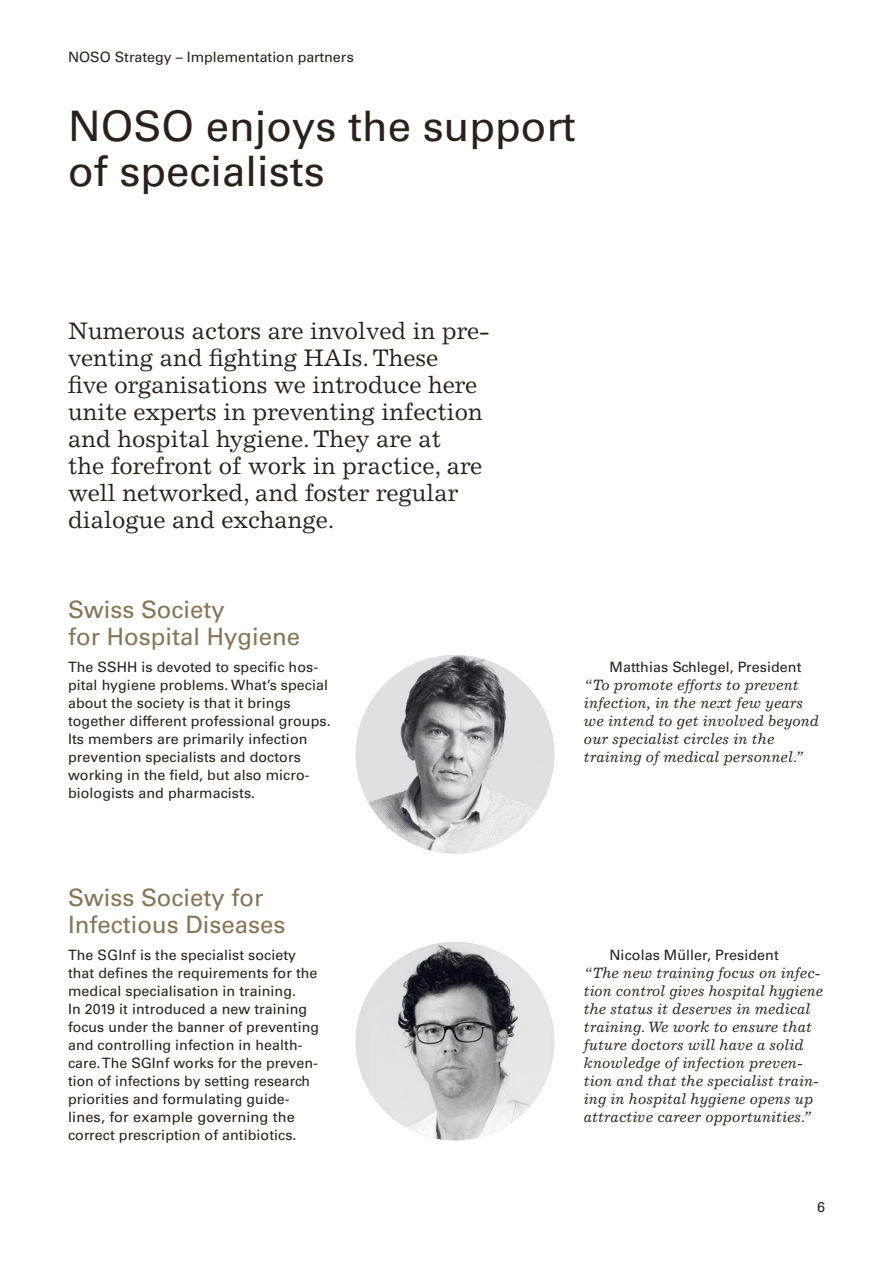
<style>
.page{position:relative;width:893px;height:1263px;background:#fff}
.page>*{position:absolute;margin:0;border:0;box-sizing:border-box;transform-origin:0 0}
.t1{font:42px/45px "Univers LT";color:#29211a}
.t2{font:24px/27px "Excelsior LT";color:#29211a}
.t3{font:24px/27px "Univers LT";color:#867554}
.t4{font:italic 15px/18px "Excelsior LT";color:#29211a}
.t5{font:14.25px/18px "Univers LT";letter-spacing:.005em;color:#29211a}
</style>
<div class="page">
<img style="left:356px;top:655px;width:198px;height:198px;border-radius:99px">
<img style="left:356px;top:942px;width:198px;height:198px;border-radius:99px">
<p class="t5" style="left:68px;top:48px;width:287px">NOSO Strategy – Implementation partners</p>
<h1 class="t1" style="left:68px;top:104px;width:509px">NOSO enjoys the support of specialists</h1>
<p class="t2" style="left:68px;top:317px;width:423px">Numerous actors are involved in pre&shy;venting and fighting HAIs. These<br>five organisations we introduce here unite experts in preventing infection and hospital hygiene. They are at<br>the forefront of work in practice, are well networked, and foster regular dialogue and exchange.</p>
<h2 class="t3" style="left:68px;top:596px;width:234px">Swiss Society<br>for Hospital Hygiene</h2>
<p class="t5" style="left:68px;top:658px;width:264px">The SSHH is devoted to specific hos&shy;pital hygiene problems. What’s special about the society is that it brings together different professional groups.<br>Its members are primarily infection prevention specialists and doctors working in the field, but also micro&shy;biologists and pharmacists.</p>
<h2 class="t3" style="left:68px;top:884px;width:219px">Swiss Society for<br>Infectious Diseases</h2>
<p class="t5" style="left:68px;top:946px;width:252px">The SGInf is the specialist society that defines the requirements for the medical specialisation in training.<br>In 2019 it introduced a new training focus under the banner of preventing and controlling infection in health&shy;care. The SGInf works for the preven&shy;tion of infections by setting research priorities and formulating guide&shy;lines, for example governing the correct prescription of antibiotics.</p>
<p class="t5" style="left:609px;top:658px;width:193px">Matthias Schlegel, President</p>
<p class="t4" style="left:584px;top:676px;width:237px">“To promote efforts to prevent infection, in the next few years we intend to get involved beyond our specialist circles in the training of medical personnel.”</p>
<p class="t5" style="left:609px;top:946px;width:171px">Nicolas Müller, President</p>
<p class="t4" style="left:584px;top:964px;width:241px">“The new training focus on infec&shy;tion control gives hospital hygiene the status it deserves in medical training. We work to ensure that future doctors will have a solid knowledge of infection preven&shy;tion and that the specialist train&shy;ing in hospital hygiene opens up attractive career opportunities.”</p>
<p class="t5" style="left:817px;top:1198px;width:9px">6</p>
</div>
